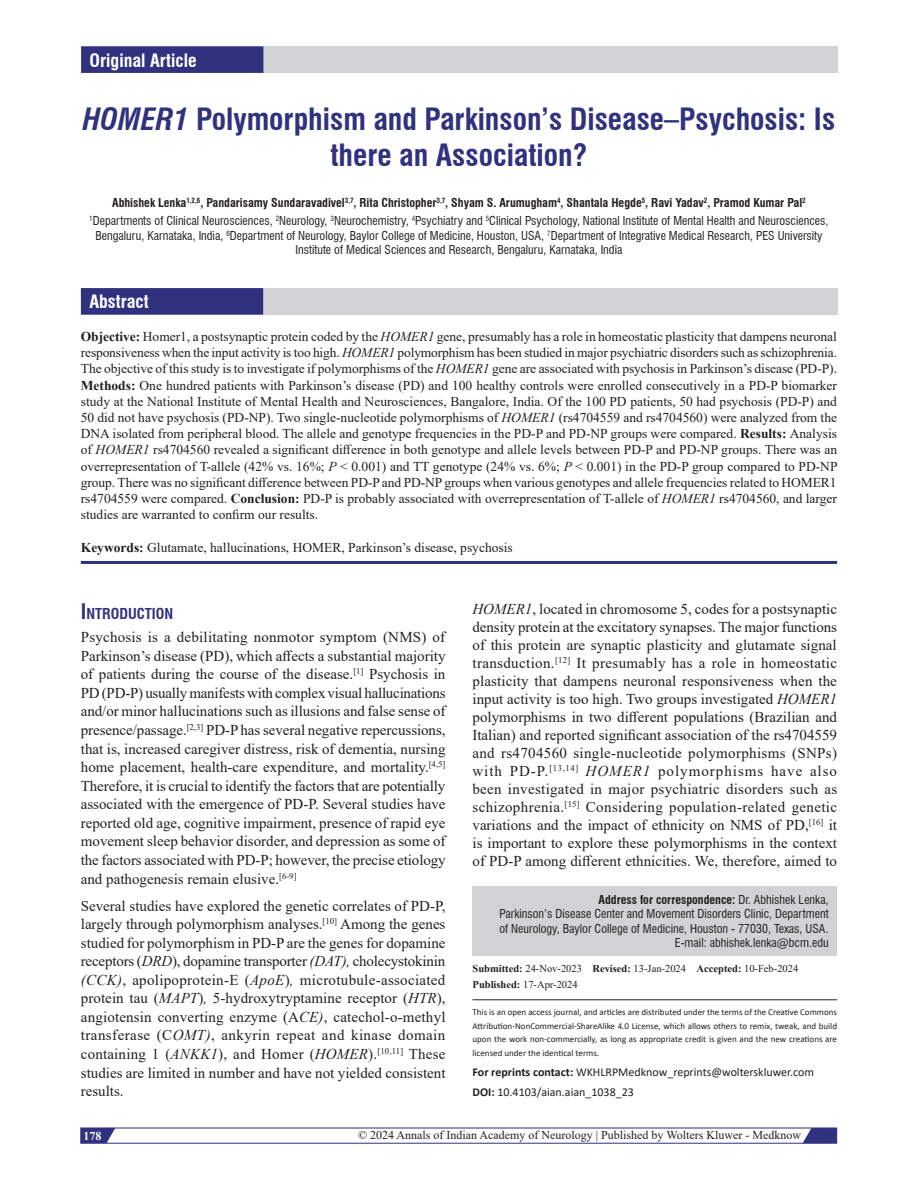
<style>
.page{position:relative;width:918px;height:1188px;background:#fff}
.page>*{position:absolute;margin:0;border:0;box-sizing:border-box;transform-origin:0 0}
.AT{font:700 condensed 30px/36px "Swiss 721 BT";color:#30317f;text-align:center}
.AH{font:700 condensed 18px "Swiss 721 BT";color:#fff}
.ABSH{font:700 condensed 18px "Swiss 721 BT";color:#fff}
.TX{font:15px/18.6px "Times New Roman";color:#231f20;text-align:justify}
.t1{font:700 condensed 14.7px "Swiss 721 BT";color:#30317f}
.ABS{font:13.5px/16.2px "Times New Roman";color:#231f20;text-align:justify}
.KWD{font:13.5px "Times New Roman";color:#231f20}
.AFF{font:condensed 12px/14.4px "Swiss 721 BT";color:#231f20;text-align:center}
.ADD{font:condensed 12px/14.4px "Swiss 721 BT";color:#231f20;text-align:right}
.AU{font:700 condensed 12px "Swiss 721 BT";color:#231f20}
.OS{font:12px "Calibri";color:#231f20}
.t2{font:12px "Times New Roman";color:#231f20}
.t3{font:700 12px "Times New Roman";color:#fff}
.HIS{font:10.5px/15.8px "Times New Roman";color:#231f20}
.OS-2{font:9px/13.5px "Calibri";color:#231f20;text-align:justify}
.s1{font-style:italic}
.s2{font-weight:700}
.s3{font-size:21px}
</style>
<div class="page">
<svg style="left:80px;top:1128px;width:758px;height:16px"></svg>
<div style="left:81px;top:288px;width:756px;height:27px;background:#d1d2d4"></div>
<div style="left:81px;top:288px;width:182px;height:27px;background:#30317f"></div>
<hr style="left:81px;top:561px;width:756px;height:3px;background:#30317f">
<div style="left:473px;top:886px;width:364px;height:70px;background:#d1d2d4"></div>
<hr style="left:473px;top:999px;width:364px;height:1px;background:#231f20">
<div style="left:81px;top:46px;width:756px;height:27px;background:#d1d2d4"></div>
<div style="left:81px;top:46px;width:182px;height:27px;background:#30317f"></div>
<p class="AH" style="left:90px;top:49px;width:109px">Original Article</p>
<p class="AT" style="left:83px;top:101px;width:754px"><span class="s1">HOMER1</span> Polymorphism and Parkinson’s Disease–Psychosis: Is there an Association?</p>
<p class="AU" style="left:112px;top:195px;width:695px">Abhishek Lenka<sup>1,2,6</sup>, Pandarisamy Sundaravadivel<sup>3,7</sup>, Rita Christopher<sup>3,7</sup>, Shyam S. Arumugham<sup>4</sup>, Shantala Hegde<sup>5</sup>, Ravi Yadav<sup>2</sup>, Pramod Kumar Pal<sup>2</sup></p>
<p class="AFF" style="left:89px;top:214px;width:741px"><sup>1</sup>Departments of Clinical Neurosciences, <sup>2</sup>Neurology, <sup>3</sup>Neurochemistry, <sup>4</sup>Psychiatry and <sup>5</sup>Clinical Psychology, National Institute of Mental Health and Neurosciences,<br>Bengaluru, Karnataka, India, <sup>6</sup>Department of Neurology, Baylor College of Medicine, Houston, USA, <sup>7</sup>Department of Integrative Medical Research, PES University<br>Institute of Medical Sciences and Research, Bengaluru, Karnataka, India</p>
<p class="ABSH" style="left:89px;top:291px;width:61px">Abstract</p>
<p class="ABS" style="left:81px;top:328px;width:758px"><span class="s2">Objective:</span> Homer1, a postsynaptic protein coded by the <span class="s1">HOMER1</span> gene, presumably has a role in homeostatic plasticity that dampens neuronal responsiveness when the input activity is too high. <span class="s1">HOMER1</span> polymorphism has been studied in major psychiatric disorders such as schizophrenia.<br>The objective of this study is to investigate if polymorphisms of the <span class="s1">HOMER1</span> gene are associated with psychosis in Parkinson’s disease (PD‑P).<br><span class="s2">Methods:</span> One hundred patients with Parkinson’s disease (PD) and 100 healthy controls were enrolled consecutively in a PD‑P biomarker study at the National Institute of Mental Health and Neurosciences, Bangalore, India. Of the 100 PD patients, 50 had psychosis (PD‑P) and 50 did not have psychosis (PD‑NP). Two single‑nucleotide polymorphisms of <span class="s1">HOMER1</span> (rs4704559 and rs4704560) were analyzed from the DNA isolated from peripheral blood. The allele and genotype frequencies in the PD‑P and PD‑NP groups were compared. <span class="s2">Results:</span> Analysis of <span class="s1">HOMER1</span> rs4704560 revealed a significant difference in both genotype and allele levels between PD‑P and PD‑NP groups. There was an overrepresentation of T‑allele (42% vs. 16%; <span class="s1">P</span> &lt; 0.001) and TT genotype (24% vs. 6%; <span class="s1">P</span> &lt; 0.001) in the PD‑P group compared to PD‑NP group. There was no significant difference between PD‑P and PD‑NP groups when various genotypes and allele frequencies related to HOMER1 rs4704559 were compared. <span class="s2">Conclusion:</span> PD‑P is probably associated with overrepresentation of T‑allele of <span class="s1">HOMER1</span> rs4704560, and larger studies are warranted to confirm our results.</p>
<p class="KWD" style="left:81px;top:538px;width:433px"><span class="s2">Keywords:</span> Glutamate, hallucinations, HOMER, Parkinson’s disease, psychosis</p>
<h1 class="t1" style="left:81px;top:605px;width:94px"><span class="s3">I</span>NTRODUCTION</h1>
<p class="TX" style="left:81px;top:627px;width:366px">Psychosis is a debilitating nonmotor symptom (NMS) of Parkinson’s disease (PD), which affects a substantial majority of patients during the course of the disease.<sup>[1]</sup> Psychosis in PD (PD‑P) usually manifests with complex visual hallucinations and/or minor hallucinations such as illusions and false sense of presence/passage.<sup>[2,3]</sup> PD‑P has several negative repercussions, that is, increased caregiver distress, risk of dementia, nursing home placement, health‑care expenditure, and mortality.<sup>[4,5] </sup>Therefore, it is crucial to identify the factors that are potentially associated with the emergence of PD‑P. Several studies have reported old age, cognitive impairment, presence of rapid eye movement sleep behavior disorder, and depression as some of the factors associated with PD‑P; however, the precise etiology and pathogenesis remain elusive.<sup>[6‑9]</sup></p>
<p class="TX" style="left:81px;top:896px;width:366px">Several studies have explored the genetic correlates of PD‑P, largely through polymorphism analyses.<sup>[10]</sup> Among the genes studied for polymorphism in PD‑P are the genes for dopamine receptors (<span class="s1">DRD</span>), dopamine transporter <span class="s1">(DAT),</span> cholecystokinin <span class="s1">(CCK)</span>, apolipoprotein‑E (<span class="s1">ApoE</span>)<span class="s1">,</span> microtubule‑associated protein tau (<span class="s1">MAPT</span>)<span class="s1">,</span> 5‑hydroxytryptamine receptor (<span class="s1">HTR</span>), angiotensin converting enzyme (A<span class="s1">CE)</span>, catechol‑o<span class="s1">‑</span>methyl transferase (C<span class="s1">OMT)</span>, ankyrin repeat and kinase domain containing 1 (<span class="s1">ANKK1</span>), and Homer (<span class="s1">HOMER</span>).<sup>[10,11]</sup> These studies are limited in number and have not yielded consistent results.</p>
<p class="TX" style="left:472px;top:599px;width:366px;line-height:18px"><span class="s1">HOMER1</span>, located in chromosome 5, codes for a postsynaptic density protein at the excitatory synapses. The major functions of this protein are synaptic plasticity and glutamate signal transduction.<sup>[12]</sup> It presumably has a role in homeostatic plasticity that dampens neuronal responsiveness when the input activity is too high. Two groups investigated <span class="s1">HOMER1 </span>polymorphisms in two different populations (Brazilian and Italian) and reported significant association of the rs4704559 and rs4704560 single‑nucleotide polymorphisms (SNPs) with PD‑P.<sup>[13,14]</sup> <span class="s1">HOMER1</span> polymorphisms have also been investigated in major psychiatric disorders such as schizophrenia.<sup>[15]</sup> Considering population‑related genetic variations and the impact of ethnicity on NMS of PD,<sup>[16]</sup> it is important to explore these polymorphisms in the context of PD‑P among different ethnicities. We, therefore, aimed to</p>
<p class="ADD" style="left:499px;top:892px;width:331px"><span class="s2">Address for correspondence:</span> Dr. Abhishek Lenka,<br>Parkinson’s Disease Center and Movement Disorders Clinic, Department of Neurology, Baylor College of Medicine, Houston ‑ 77030, Texas, USA.<br>E‑mail: abhishek.lenka@bcm.edu</p>
<p class="HIS" style="left:473px;top:960px;width:327px"><span class="s2">Submitted:</span> 24‑Nov‑2023 <span class="s2">Revised:</span> 13‑Jan‑2024 <span class="s2">Accepted:</span> 10‑Feb‑2024<br><span class="s2">Published:</span> 17-Apr-2024</p>
<p class="OS-2" style="left:473px;top:1005px;width:366px">This is an open access journal, and articles are distributed under the terms of the Creative Commons Attribution‑NonCommercial‑ShareAlike 4.0 License, which allows others to remix, tweak, and build upon the work non‑commercially, as long as appropriate credit is given and the new creations are licensed under the identical terms.</p>
<p class="OS" style="left:473px;top:1064px;width:343px"><span class="s2">For reprints contact:</span> WKHLRPMedknow_reprints@wolterskluwer.com</p>
<p class="OS" style="left:473px;top:1084px;width:163px"><span class="s2">DOI:</span> 10.4103/aian.aian_1038_23</p>
<p class="t3" style="left:84px;top:1127px;width:19px">178</p>
<p class="t2" style="left:358px;top:1127px;width:444px">© 2024 Annals of Indian Academy of Neurology | Published by Wolters Kluwer - Medknow</p>
</div>
